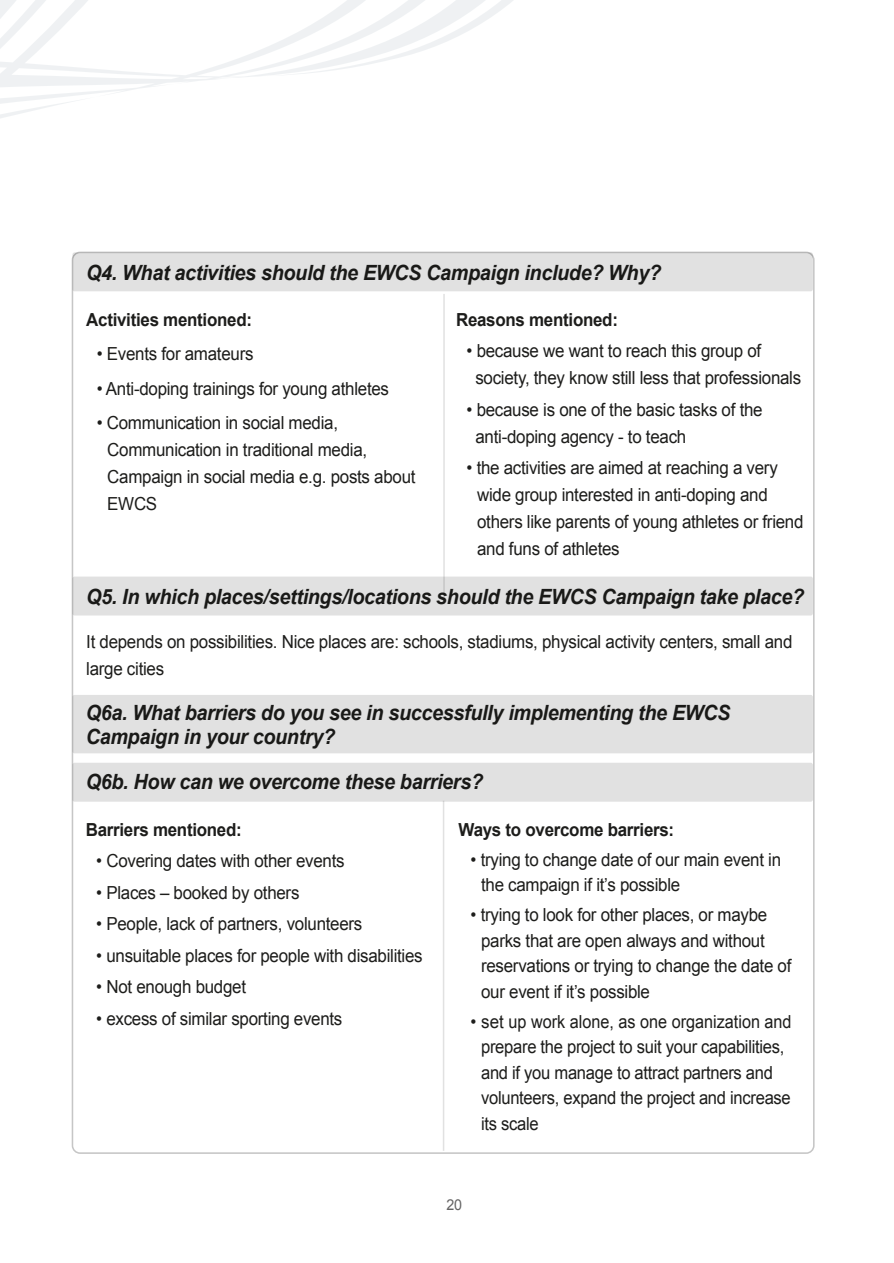
<style>
.page{position:relative;width:894px;height:1263px;background:#fff}
.page>*{position:absolute;margin:0;border:0;box-sizing:border-box;transform-origin:0 0}
.t1{font:italic 700 21px/24.8px "Arial";letter-spacing:-.015em;color:#1d1d1b;scale:.94 1}
.t2{font:18px/27px "Arial";letter-spacing:-.015em;color:#1d1d1b;scale:.94 1}
.t3{font:700 18px "Arial";letter-spacing:-.015em;color:#1d1d1b;scale:.94 1}
.t4{font:15px "Arial";color:#646363;scale:.95 1}
</style>
<div class="page">
<div style="left:72px;top:252px;width:740px;height:39px;background:#e1e1e1;border-radius:2px"></div>
<hr style="left:443px;top:294px;width:1px;height:310px;background:#e1e1e1">
<svg style="left:0;top:0;width:513px;height:118px"></svg>
<hr style="left:442px;top:801px;width:2px;height:350px;background:#e1e1e1">
<div style="left:72px;top:763px;width:740px;height:39px;background:#e1e1e1;border-radius:2px"></div>
<div style="left:72px;top:695px;width:740px;height:58px;background:#e1e1e1;border-radius:2px"></div>
<div style="left:72px;top:577px;width:740px;height:38px;background:#e1e1e1;border-radius:2px"></div>
<p class="t1" style="left:86px;top:261px;width:612px">Q4. What activities should the EWCS Campaign include? Why?</p>
<p class="t3" style="left:86px;top:307px;width:178px">Activities mentioned:</p>
<p class="t2" style="left:97px;top:340px;width:168px">• Events for amateurs</p>
<p class="t2" style="left:97px;top:375px;width:312px">• Anti-doping trainings for young athletes</p>
<p class="t2" style="left:107px;top:409px;width:329px;text-indent:-11px">• Communication in social media,<br>Communication in traditional media,<br>Campaign in social media e.g. posts about<br>EWCS</p>
<p class="t3" style="left:456px;top:307px;width:174px">Reasons mentioned:</p>
<p class="t2" style="left:475px;top:337px;width:348px;text-indent:-9px">• because we want to reach this group of society, they know still less that professionals</p>
<p class="t2" style="left:475px;top:396px;width:307px;text-indent:-9px">• because is one of the basic tasks of the anti-doping agency - to teach</p>
<p class="t2" style="left:477px;top:454px;width:348px;text-indent:-11px">• the activities are aimed at reaching a very wide group interested in anti-doping and others like parents of young athletes or friend and funs of athletes</p>
<p class="t1" style="left:86px;top:585px;width:764px">Q5. In which places/settings/locations should the EWCS Campaign take place?</p>
<p class="t2" style="left:86px;top:628px;width:752px">It depends on possibilities. Nice places are: schools, stadiums, physical activity centers, small and large cities</p>
<p class="t1" style="left:86px;top:701px;width:687px">Q6a. What barriers do you see in successfully implementing the EWCS<br>Campaign in your country?</p>
<p class="t1" style="left:86px;top:770px;width:424px">Q6b. How can we overcome these barriers?</p>
<p class="t3" style="left:86px;top:817px;width:167px">Barriers mentioned:</p>
<p class="t2" style="left:96px;top:847px;width:265px">• Covering dates with other events</p>
<p class="t2" style="left:96px;top:879px;width:217px">• Places – booked by others</p>
<p class="t2" style="left:96px;top:910px;width:284px">• People, lack of partners, volunteers</p>
<p class="t2" style="left:96px;top:942px;width:348px">• unsuitable places for people with disabilities</p>
<p class="t2" style="left:96px;top:973px;width:161px">• Not enough budget</p>
<p class="t2" style="left:96px;top:1005px;width:263px">• excess of similar sporting events</p>
<p class="t3" style="left:458px;top:817px;width:231px">Ways to overcome barriers:</p>
<p class="t2" style="left:481px;top:847px;width:320px;line-height:25.5px;text-indent:-11px">• trying to change date of our main event in the campaign if it’s possible</p>
<p class="t2" style="left:481px;top:902px;width:331px;line-height:25.5px;text-indent:-11px">• trying to look for other places, or maybe parks that are open always and without reservations or trying to change the date of our event if it’s possible</p>
<p class="t2" style="left:481px;top:1009px;width:331px;line-height:25.5px;text-indent:-10px">• set up work alone, as one organization and prepare the project to suit your capabilities, and if you manage to attract partners and volunteers, expand the project and increase its scale</p>
<p class="t4" style="left:446px;top:1195px;width:18px">20</p>
</div>
